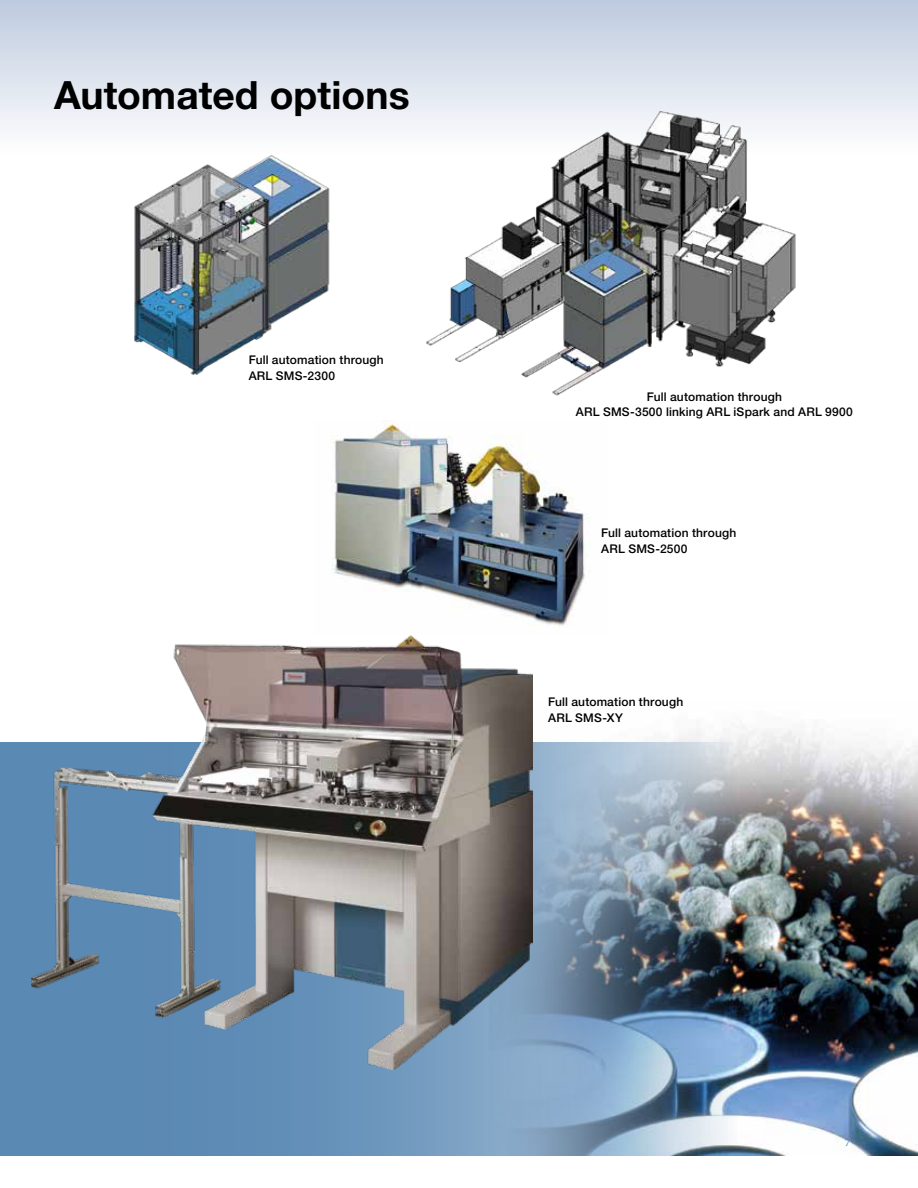
<style>
.page{position:relative;width:918px;height:1188px;background:#fff}
.page>*{position:absolute;margin:0;border:0;box-sizing:border-box;transform-origin:0 0}
.t1{font:700 39px "Helvetica Neue LT Std";color:#000}
.t2{font:500 12px/15.8px "Helvetica Neue LT Std";letter-spacing:.015em;color:#000}
.t3{font:12px "Minion Pro";color:#4e89be}
</style>
<div class="page">
<img style="left:532px;top:702px;width:386px;height:453px">
<img style="left:0;top:742px;width:737px;height:414px">
<div style="left:0;top:0;width:918px;height:153px;background:linear-gradient(to bottom,#becade,#fefefe)"></div>
<img style="left:132px;top:150px;width:203px;height:225px">
<img style="left:374px;top:71px;width:532px;height:325px">
<img style="left:32px;top:635px;width:500px;height:434px">
<img style="left:331px;top:422px;width:254px;height:204px">
<h1 class="t1" style="left:54px;top:71px;width:357px">Automated options</h1>
<p class="t2" style="left:249px;top:352px;width:137px">Full automation through<br>ARL SMS-2300</p>
<p class="t2" style="left:576px;top:388px;width:279px;text-align:center">Full automation through<br>ARL SMS-3500 linking ARL iSpark and ARL 9900</p>
<p class="t2" style="left:601px;top:525px;width:137px">Full automation through<br>ARL SMS-2500</p>
<p class="t2" style="left:548px;top:694px;width:137px">Full automation through<br>ARL SMS-XY</p>
<p class="t3" style="left:845px;top:1134px;width:7px">7</p>
</div>
